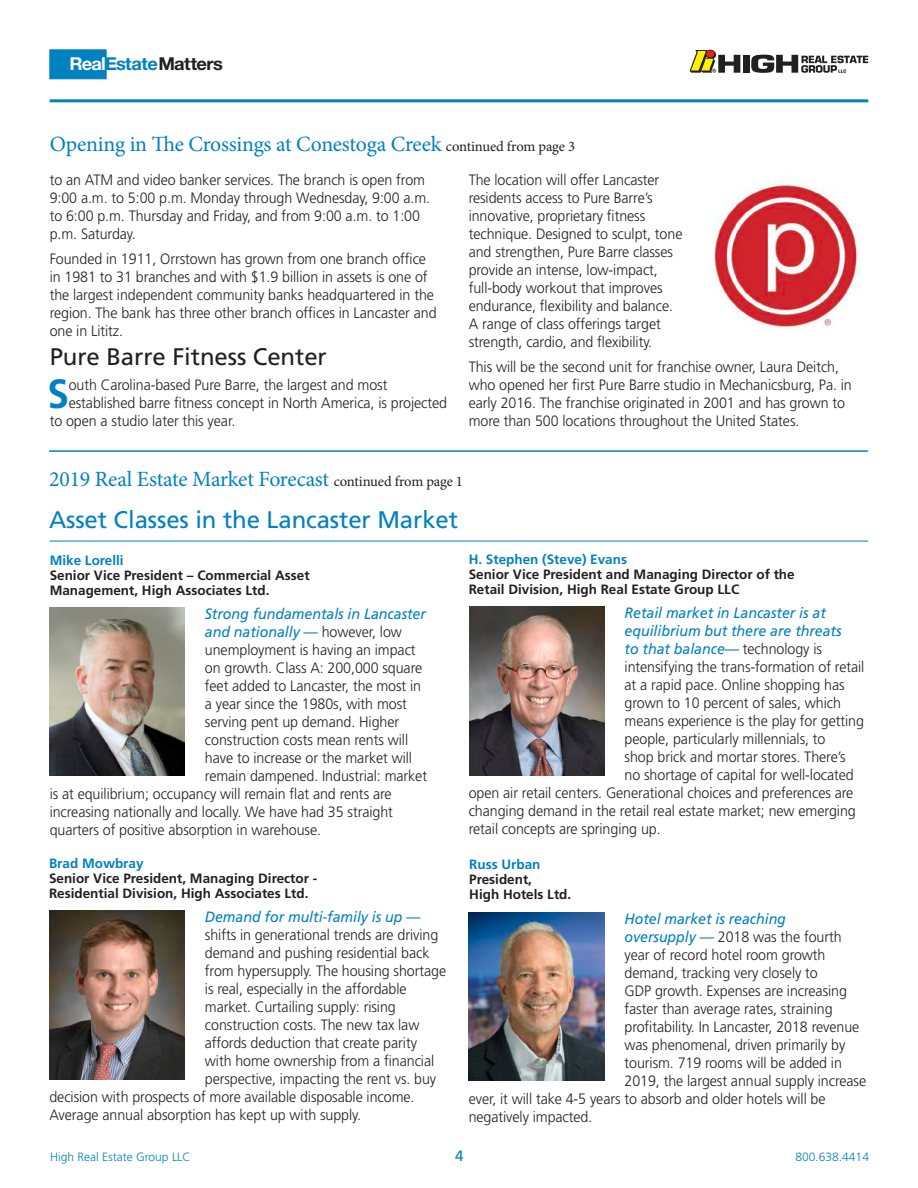
<style>
.page{position:relative;width:918px;height:1188px;background:#fff}
.page>*{position:absolute;margin:0;border:0;box-sizing:border-box;transform-origin:0 0}
.t1{font:700 40.8px "Frutiger";color:#0081c0;scale:.95 1}
.t2{font:24px "Frutiger";letter-spacing:-.005em;color:#0081c0}
.t3{font:24px "Frutiger";letter-spacing:-.005em;color:#231f20}
.t4{font:21.75px "Minion Pro";letter-spacing:-.01em;color:#0081c0}
.t5{font:700 17.7px "Helvetica Neue";letter-spacing:-.035em;color:#231f20}
.t6{font:300 15px/18px "Frutiger";letter-spacing:-.005em;color:#231f20;scale:.95 1}
.t7{font:italic 15px "Frutiger";letter-spacing:-.005em;color:#0081c0;scale:.95 1}
.t8{font:15px "Frutiger";color:#0081c0}
.t9{font:700 13.5px/15px "Frutiger";color:#231f20}
.t10{font:700 13.5px "Frutiger";color:#0081c0}
.t11{font:300 12px "Frutiger";color:#0081c0}
.s1{color:#fff}
.s2{color:#0081c0}
.s3{font-size:14.7px;color:#231f20}
.s4{font-weight:300;font-style:normal;color:#231f20}
.s5{font-weight:400;font-style:italic;color:#0081c0}
</style>
<div class="page">
<hr style="left:50px;top:99px;width:818px;height:3px;background:#0081c0">
<div style="left:743px;top:55px;width:7px;height:18px;background:#231f20"></div>
<svg style="left:690px;top:50px;width:50px;height:23px"></svg>
<svg style="left:751px;top:55px;width:117px;height:18px"></svg>
<div style="left:50px;top:50px;width:56px;height:29px;background:#0081c0;border:1px solid #0081c0"></div>
<hr style="left:50px;top:541px;width:818px;height:1px;background:#0081c0">
<img style="left:50px;top:607px;width:135px;height:169px">
<img style="left:469px;top:607px;width:135px;height:168px">
<img style="left:50px;top:911px;width:135px;height:168px">
<img style="left:469px;top:912px;width:135px;height:169px">
<hr style="left:49px;top:450px;width:819px;height:2px;background:#0081c0">
<img style="left:714px;top:178px;width:146px;height:151px">
<p class="t5" style="left:69px;top:53px;width:155px"><span class="s1">Real</span><span class="s2">Estate</span>Matters</p>
<h3 class="t4" style="left:50px;top:129px;width:527px">Opening in The Crossings at Conestoga Creek <span class="s3">continued from page 3</span></h3>
<p class="t6" style="left:50px;top:171px;width:402px">to an ATM and video banker services. The branch is open from 9:00 a.m. to 5:00 p.m. Monday through Wednesday, 9:00 a.m. to 6:00 p.m. Thursday and Friday, and from 9:00 a.m. to 1:00 p.m. Saturday.</p>
<p class="t6" style="left:50px;top:250px;width:409px">Founded in 1911, Orrstown has grown from one branch office in 1981 to 31 branches and with $1.9 billion in assets is one of the largest independent community banks headquartered in the region. The bank has three other branch offices in Lancaster and one in Lititz.</p>
<h2 class="t3" style="left:50px;top:343px;width:279px">Pure Barre Fitness Center</h2>
<h1 class="t1" style="left:47px;top:370px;width:24px">S</h1>
<p class="t6" style="left:69px;top:376px;width:337px">outh Carolina-based Pure Barre, the largest and most</p>
<p class="t6" style="left:69px;top:394px;width:400px">established barre fitness concept in North America, is projected</p>
<p class="t6" style="left:50px;top:412px;width:197px">to open a studio later this year.</p>
<p class="t6" style="left:469px;top:171px;width:227px">The location will offer Lancaster residents access to Pure Barre’s innovative, proprietary fitness technique. Designed to sculpt, tone and strengthen, Pure Barre classes provide an intense, low-impact, full-body workout that improves endurance, flexibility and balance.<br>A range of class offerings target strength, cardio, and flexibility.</p>
<p class="t6" style="left:469px;top:358px;width:405px">This will be the second unit for franchise owner, Laura Deitch, who opened her first Pure Barre studio in Mechanicsburg, Pa. in early 2016. The franchise originated in 2001 and has grown to more than 500 locations throughout the United States.</p>
<h3 class="t4" style="left:49px;top:465px;width:415px">2019 Real Estate Market Forecast <span class="s3">continued from page 1</span></h3>
<h2 class="t2" style="left:49px;top:506px;width:411px">Asset Classes in the Lancaster Market</h2>
<p class="t10" style="left:50px;top:552px;width:76px">Mike Lorelli</p>
<p class="t9" style="left:50px;top:567px;width:261px">Senior Vice President – Commercial Asset<br>Management, High Associates Ltd.</p>
<p class="t10" style="left:469px;top:551px;width:160px">H. Stephen (Steve) Evans</p>
<p class="t9" style="left:469px;top:567px;width:327px">Senior Vice President and Managing Director of the<br>Retail Division, High Real Estate Group LLC</p>
<p class="t7" style="left:205px;top:605px;width:234px">Strong fundamentals in Lancaster</p>
<p class="t7" style="left:205px;top:623px;width:209px">and nationally — <span class="s4">however, low</span></p>
<p class="t6" style="left:205px;top:641px;width:223px">unemployment is having an impact</p>
<p class="t6" style="left:205px;top:659px;width:230px">on growth. Class A: 200,000 square</p>
<p class="t6" style="left:205px;top:677px;width:229px">feet added to Lancaster, the most in</p>
<p class="t6" style="left:205px;top:695px;width:214px">a year since the 1980s, with most</p>
<p class="t6" style="left:205px;top:713px;width:206px">serving pent up demand. Higher</p>
<p class="t6" style="left:205px;top:731px;width:215px">construction costs mean rents will</p>
<p class="t6" style="left:205px;top:749px;width:220px">have to increase or the market will</p>
<p class="t6" style="left:205px;top:767px;width:235px">remain dampened. Industrial: market</p>
<p class="t6" style="left:50px;top:785px;width:361px">is at equilibrium; occupancy will remain flat and rents are</p>
<p class="t6" style="left:50px;top:803px;width:363px">increasing nationally and locally. We have had 35 straight</p>
<p class="t6" style="left:50px;top:821px;width:287px">quarters of positive absorption in warehouse.</p>
<p class="t7" style="left:625px;top:604px;width:213px">Retail market in Lancaster is at</p>
<p class="t7" style="left:625px;top:622px;width:230px">equilibrium but there are threats</p>
<p class="t7" style="left:625px;top:640px;width:209px">to that balance— <span class="s4">technology is</span></p>
<p class="t6" style="left:625px;top:658px;width:254px">intensifying the trans-formation of retail</p>
<p class="t6" style="left:625px;top:676px;width:233px">at a rapid pace. Online shopping has</p>
<p class="t6" style="left:625px;top:694px;width:229px">grown to 10 percent of sales, which</p>
<p class="t6" style="left:625px;top:712px;width:254px">means experience is the play for getting</p>
<p class="t6" style="left:625px;top:730px;width:213px">people, particularly millennials, to</p>
<p class="t6" style="left:625px;top:748px;width:234px">shop brick and mortar stores. There’s</p>
<p class="t6" style="left:625px;top:766px;width:243px">no shortage of capital for well-located</p>
<p class="t6" style="left:469px;top:784px;width:406px">open air retail centers. Generational choices and preferences are</p>
<p class="t6" style="left:469px;top:802px;width:409px">changing demand in the retail real estate market; new emerging</p>
<p class="t6" style="left:469px;top:820px;width:204px">retail concepts are springing up.</p>
<p class="t10" style="left:49px;top:855px;width:96px">Brad Mowbray</p>
<p class="t9" style="left:49px;top:871px;width:270px">Senior Vice President, Managing Director -<br>Residential Division, High Associates Ltd.</p>
<p class="t10" style="left:469px;top:857px;width:73px">Russ Urban</p>
<p class="t9" style="left:469px;top:872px;width:104px">President,<br>High Hotels Ltd.</p>
<p class="t7" style="left:205px;top:908px;width:228px">Demand for multi-family is up —</p>
<p class="t6" style="left:205px;top:926px;width:247px">shifts in generational trends are driving</p>
<p class="t6" style="left:205px;top:944px;width:238px">demand and pushing residential back</p>
<p class="t6" style="left:205px;top:962px;width:255px">from hypersupply. The housing shortage</p>
<p class="t6" style="left:205px;top:980px;width:214px">is real, especially in the affordable</p>
<p class="t6" style="left:205px;top:998px;width:202px">market. Curtailing supply: rising</p>
<p class="t6" style="left:205px;top:1016px;width:227px">construction costs. The new tax law</p>
<p class="t6" style="left:205px;top:1034px;width:225px">affords deduction that create parity</p>
<p class="t6" style="left:205px;top:1052px;width:243px">with home ownership from a financial</p>
<p class="t6" style="left:205px;top:1070px;width:245px">perspective, impacting the rent vs. buy</p>
<p class="t6" style="left:49px;top:1088px;width:386px">decision with prospects of more available disposable income.</p>
<p class="t6" style="left:49px;top:1106px;width:330px">Average annual absorption has kept up with supply.</p>
<p class="t7" style="left:625px;top:910px;width:171px">Hotel market is reaching</p>
<p class="t6" style="left:625px;top:928px;width:230px"><span class="s5">oversupply —</span> 2018 was the fourth</p>
<p class="t6" style="left:625px;top:946px;width:213px">year of record hotel room growth</p>
<p class="t6" style="left:625px;top:964px;width:205px">demand, tracking very closely to</p>
<p class="t6" style="left:625px;top:982px;width:236px">GDP growth. Expenses are increasing</p>
<p class="t6" style="left:625px;top:1000px;width:221px">faster than average rates, straining</p>
<p class="t6" style="left:625px;top:1018px;width:249px">profitability. In Lancaster, 2018 revenue</p>
<p class="t6" style="left:625px;top:1036px;width:234px">was phenomenal, driven primarily by</p>
<p class="t6" style="left:625px;top:1054px;width:230px">tourism. 719 rooms will be added in</p>
<p class="t6" style="left:625px;top:1072px;width:256px">2019, the largest annual supply increase</p>
<p class="t6" style="left:469px;top:1090px;width:377px">ever, it will take 4-5 years to absorb and older hotels will be</p>
<p class="t6" style="left:469px;top:1108px;width:132px">negatively impacted.</p>
<p class="t11" style="left:50px;top:1151px;width:142px">High Real Estate Group LLC</p>
<p class="t8" style="left:455px;top:1147px;width:10px">4</p>
<p class="t11" style="left:796px;top:1150px;width:75px">800.638.4414</p>
</div>
